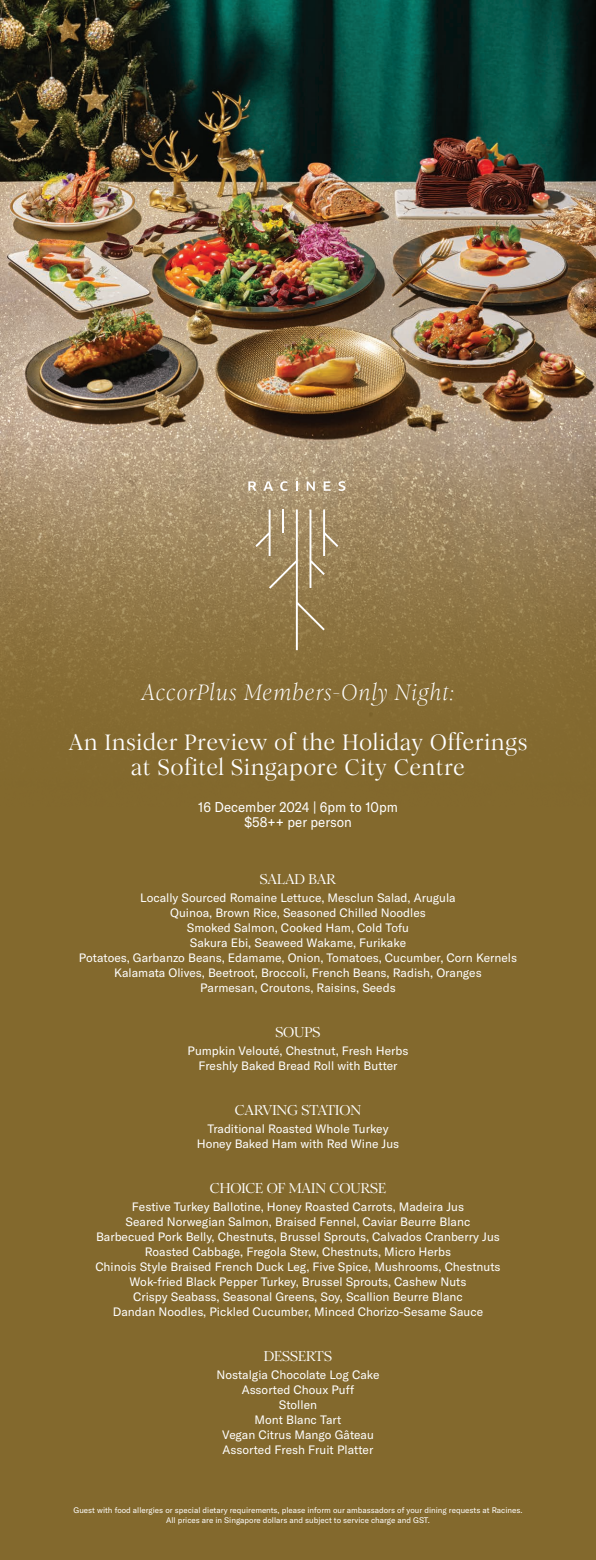
<style>
.page{position:relative;width:596px;height:1560px;background:#fff}
.page>*{position:absolute;margin:0;border:0;box-sizing:border-box;transform-origin:0 0}
.t1{font:500 22px "Romie";letter-spacing:.045em;color:#fff;scale:.95 1}
.t2{font:italic 22px "Romie";letter-spacing:.05em;color:#fff;scale:.95 1}
.t3{font:500 14px "Romie";letter-spacing:-.005em;color:#fff}
.t4{font:14px "GT America LV";color:#fff;scale:.95 1}
.t5{font:12px "GT America LV";color:#fff}
.t6{font:8px "GT America LV";color:#fff}
</style>
<div class="page">
<div style="left:0;top:0;width:595px;height:1559px;background:#83692d"></div>
<img style="left:0;top:0;width:595px;height:722px">
<svg style="left:255px;top:509px;width:83px;height:141px;background:#9f895f"></svg>
<svg style="left:306px;top:481px;width:8px;height:9px"></svg>
<svg style="left:323px;top:481px;width:7px;height:9px"></svg>
<svg style="left:338px;top:481px;width:7px;height:10px"></svg>
<svg style="left:248px;top:481px;width:8px;height:9px"></svg>
<svg style="left:263px;top:481px;width:10px;height:9px"></svg>
<svg style="left:280px;top:481px;width:7px;height:10px"></svg>
<p class="t2" style="left:141px;top:673px;width:330px">AccorPlus Members-Only Night:</p>
<p class="t1" style="left:69px;top:723px;width:483px">An Insider Preview of the Holiday Offerings</p>
<p class="t1" style="left:131px;top:748px;width:352px">at Sofitel Singapore City Centre</p>
<p class="t4" style="left:198px;top:797px;width:212px">16 December 2024 | 6pm to 10pm</p>
<p class="t4" style="left:244px;top:812px;width:115px">$58++ per person</p>
<p class="t3" style="left:260px;top:867px;width:78px">SALAD BAR</p>
<p class="t5" style="left:140px;top:889px;width:317px">Locally Sourced Romaine Lettuce, Mesclun Salad, Arugula</p>
<p class="t5" style="left:170px;top:904px;width:257px">Quinoa, Brown Rice, Seasoned Chilled Noodles</p>
<p class="t5" style="left:187px;top:919px;width:223px">Smoked Salmon, Cooked Ham, Cold Tofu</p>
<p class="t5" style="left:190px;top:934px;width:218px">Sakura Ebi, Seaweed Wakame, Furikake</p>
<p class="t5" style="left:79px;top:949px;width:439px">Potatoes, Garbanzo Beans, Edamame, Onion, Tomatoes, Cucumber, Corn Kernels</p>
<p class="t5" style="left:114px;top:964px;width:369px">Kalamata Olives, Beetroot, Broccoli, French Beans, Radish, Oranges</p>
<p class="t5" style="left:200px;top:979px;width:197px">Parmesan, Croutons, Raisins, Seeds</p>
<p class="t3" style="left:275px;top:1019px;width:47px">SOUPS</p>
<p class="t5" style="left:187px;top:1042px;width:222px">Pumpkin Velouté, Chestnut, Fresh Herbs</p>
<p class="t5" style="left:198px;top:1057px;width:201px">Freshly Baked Bread Roll with Butter</p>
<p class="t3" style="left:235px;top:1097px;width:128px">CARVING STATION</p>
<p class="t5" style="left:207px;top:1119px;width:182px">Traditional Roasted Whole Turkey</p>
<p class="t5" style="left:196px;top:1134px;width:204px">Honey Baked Ham with Red Wine Jus</p>
<p class="t3" style="left:210px;top:1175px;width:177px">CHOICE OF MAIN COURSE</p>
<p class="t5" style="left:132px;top:1197px;width:333px">Festive Turkey Ballotine, Honey Roasted Carrots, Madeira Jus</p>
<p class="t5" style="left:125px;top:1212px;width:346px">Seared Norwegian Salmon, Braised Fennel, Caviar Beurre Blanc</p>
<p class="t5" style="left:96px;top:1227px;width:405px">Barbecued Pork Belly, Chestnuts, Brussel Sprouts, Calvados Cranberry Jus</p>
<p class="t5" style="left:145px;top:1242px;width:308px">Roasted Cabbage, Fregola Stew, Chestnuts, Micro Herbs</p>
<p class="t5" style="left:95px;top:1257px;width:406px">Chinois Style Braised French Duck Leg, Five Spice, Mushrooms, Chestnuts</p>
<p class="t5" style="left:129px;top:1272px;width:338px">Wok-fried Black Pepper Turkey, Brussel Sprouts, Cashew Nuts</p>
<p class="t5" style="left:133px;top:1287px;width:331px">Crispy Seabass, Seasonal Greens, Soy, Scallion Beurre Blanc</p>
<p class="t5" style="left:113px;top:1302px;width:371px">Dandan Noodles, Pickled Cucumber, Minced Chorizo-Sesame Sauce</p>
<p class="t3" style="left:263px;top:1343px;width:70px">DESSERTS</p>
<p class="t5" style="left:216px;top:1365px;width:164px">Nostalgia Chocolate Log Cake</p>
<p class="t5" style="left:241px;top:1380px;width:114px">Assorted Choux Puff</p>
<p class="t5" style="left:279px;top:1395px;width:40px">Stollen</p>
<p class="t5" style="left:254px;top:1410px;width:88px">Mont Blanc Tart</p>
<p class="t5" style="left:222px;top:1425px;width:153px">Vegan Citrus Mango Gâteau</p>
<p class="t5" style="left:222px;top:1440px;width:152px">Assorted Fresh Fruit Platter</p>
<p class="t6" style="left:73px;top:1504px;width:450px">Guest with food allergies or special dietary requirements, please inform our ambassadors of your dining requests at Racines.</p>
<p class="t6" style="left:166px;top:1514px;width:265px">All prices are in Singapore dollars and subject to service charge and GST.</p>
</div>
